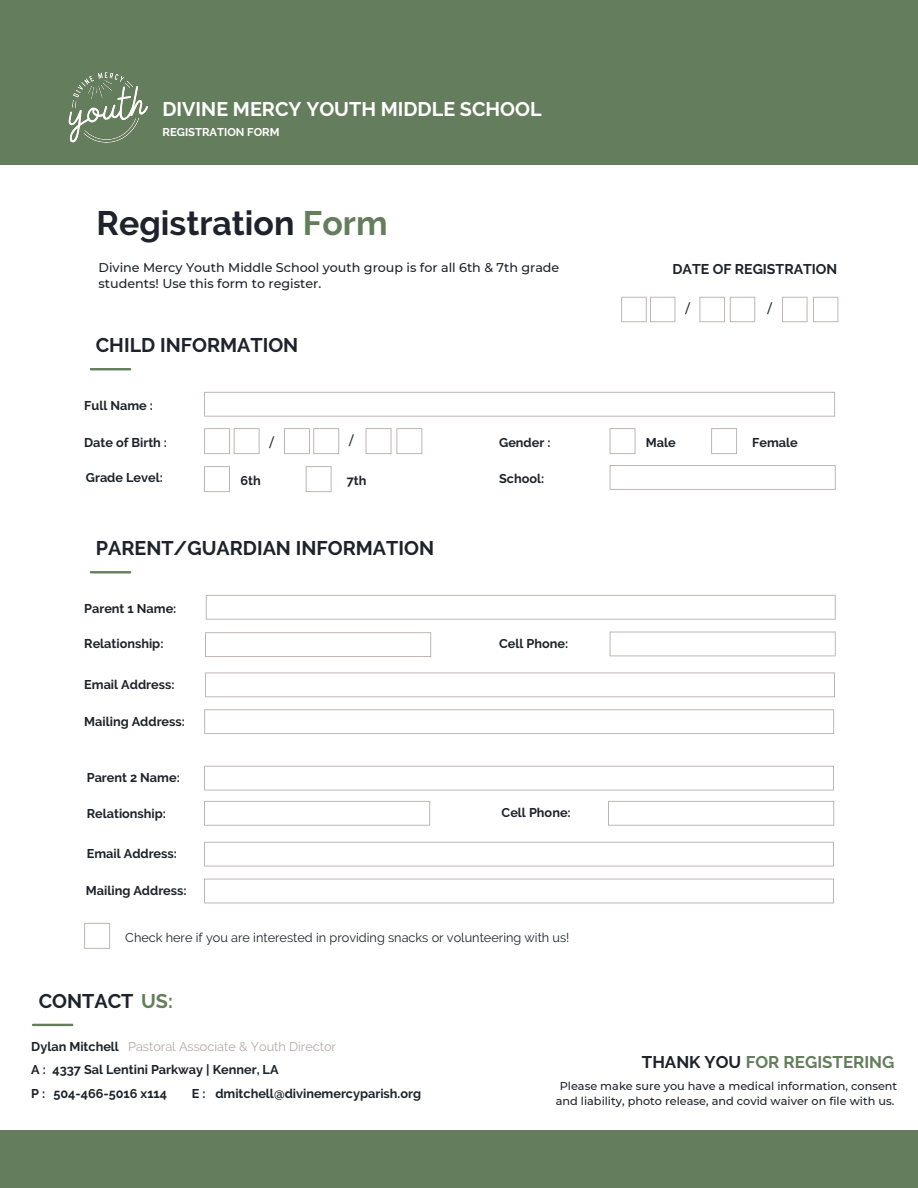
<style>
.page{position:relative;width:918px;height:1188px;background:#fff}
.page>*{position:absolute;margin:0;border:0;box-sizing:border-box;transform-origin:0 0}
.t1{font:700 33.9px "Raleway";color:#1e232b}
.t2{font:700 19.8px "Raleway";color:#1e232b}
.t3{font:700 19.8px "Raleway";color:#fff}
.t4{font:700 16.95px "Raleway";color:#647d5c}
.t5{font:700 14.1px "Raleway";color:#1e232b}
.t6{font:700 12.75px "Raleway";color:#1e232b}
.t7{font:500 12.75px/17px "Montserrat";color:#1e232b}
.t8{font:12.75px "Raleway";color:#1e232b}
.t9{font:12.75px "Raleway";color:#b2aaa8}
.t10{font:500 11.25px/15px "Montserrat";color:#1e232b;text-align:center}
.t11{font:700 11.25px "Raleway";color:#fff}
.s1{color:#647d5c}
.s2{font-weight:700;color:#1e232b}
.s3{color:#1e232b}
</style>
<div class="page">
<div style="left:0;top:0;width:918px;height:164px;background:#647d5c"></div>
<img style="left:68px;top:72px;width:80px;height:71px">
<hr style="left:91px;top:368px;width:39px;height:2px;background:#647d5c">
<svg style="left:204px;top:392px;width:631px;height:25px"></svg>
<svg style="left:610px;top:465px;width:226px;height:25px"></svg>
<svg style="left:204px;top:428px;width:56px;height:26px"></svg>
<svg style="left:284px;top:428px;width:55px;height:26px"></svg>
<svg style="left:366px;top:428px;width:56px;height:26px"></svg>
<svg style="left:621px;top:297px;width:54px;height:25px"></svg>
<svg style="left:699px;top:297px;width:56px;height:25px"></svg>
<svg style="left:782px;top:297px;width:56px;height:25px"></svg>
<svg style="left:204px;top:466px;width:26px;height:26px"></svg>
<svg style="left:306px;top:466px;width:26px;height:26px"></svg>
<svg style="left:610px;top:428px;width:25px;height:26px"></svg>
<svg style="left:711px;top:428px;width:26px;height:26px"></svg>
<hr style="left:91px;top:571px;width:39px;height:2px;background:#647d5c">
<svg style="left:206px;top:595px;width:630px;height:25px"></svg>
<svg style="left:205px;top:632px;width:226px;height:25px"></svg>
<svg style="left:610px;top:632px;width:226px;height:24px"></svg>
<svg style="left:205px;top:672px;width:630px;height:25px"></svg>
<svg style="left:204px;top:709px;width:630px;height:25px"></svg>
<svg style="left:204px;top:766px;width:630px;height:24px"></svg>
<svg style="left:204px;top:801px;width:226px;height:25px"></svg>
<svg style="left:608px;top:801px;width:226px;height:25px"></svg>
<svg style="left:204px;top:842px;width:630px;height:25px"></svg>
<svg style="left:204px;top:879px;width:630px;height:24px"></svg>
<div style="left:0;top:1130px;width:918px;height:58px;background:#647d5c"></div>
<hr style="left:33px;top:1024px;width:39px;height:2px;background:#647d5c">
<svg style="left:84px;top:923px;width:26px;height:26px"></svg>
<p class="t3" style="left:163px;top:97px;width:381px">DIVINE MERCY YOUTH MIDDLE SCHOOL</p>
<p class="t11" style="left:163px;top:125px;width:119px">REGISTRATION FORM</p>
<p class="t1" style="left:97px;top:204px;width:292px">Registration <span class="s1">Form</span></p>
<p class="t7" style="left:99px;top:258px;width:462px">Divine Mercy Youth Middle School youth group is for all 6th &amp; 7th grade students! Use this form to register.</p>
<p class="t2" style="left:96px;top:333px;width:204px">CHILD INFORMATION</p>
<p class="t5" style="left:673px;top:261px;width:166px">DATE OF REGISTRATION</p>
<p class="t7" style="left:685px;top:300px;width:6px">/</p>
<p class="t7" style="left:767px;top:300px;width:6px">/</p>
<p class="t6" style="left:84px;top:398px;width:70px">Full Name :</p>
<p class="t6" style="left:84px;top:435px;width:84px">Date of Birth :</p>
<p class="t7" style="left:269px;top:434px;width:6px">/</p>
<p class="t7" style="left:349px;top:432px;width:6px">/</p>
<p class="t6" style="left:86px;top:470px;width:79px">Grade Level:</p>
<p class="t6" style="left:240px;top:473px;width:22px">6th</p>
<p class="t6" style="left:347px;top:473px;width:21px">7th</p>
<p class="t2" style="left:96px;top:536px;width:340px">PARENT/GUARDIAN INFORMATION</p>
<p class="t6" style="left:84px;top:601px;width:94px">Parent 1 Name:</p>
<p class="t6" style="left:84px;top:636px;width:81px">Relationship:</p>
<p class="t6" style="left:84px;top:677px;width:92px">Email Address:</p>
<p class="t6" style="left:84px;top:714px;width:102px">Mailing Address:</p>
<p class="t6" style="left:87px;top:770px;width:95px">Parent 2 Name:</p>
<p class="t6" style="left:87px;top:806px;width:81px">Relationship:</p>
<p class="t6" style="left:87px;top:846px;width:92px">Email Address:</p>
<p class="t6" style="left:86px;top:883px;width:102px">Mailing Address:</p>
<p class="t6" style="left:499px;top:435px;width:53px">Gender :</p>
<p class="t6" style="left:646px;top:435px;width:31px">Male</p>
<p class="t6" style="left:752px;top:435px;width:47px">Female</p>
<p class="t6" style="left:499px;top:471px;width:47px">School:</p>
<p class="t6" style="left:499px;top:636px;width:71px">Cell Phone:</p>
<p class="t6" style="left:502px;top:805px;width:71px">Cell Phone:</p>
<p class="t8" style="left:125px;top:930px;width:446px">Check here if you are interested in providing snacks or volunteering with us!</p>
<p class="t2" style="left:39px;top:990px;width:136px">CONTACT <span class="s1">US:</span></p>
<p class="t9" style="left:31px;top:1039px;width:306px"><span class="s2">Dylan Mitchell</span> Pastoral Associate &amp; Youth Director</p>
<p class="t4" style="left:642px;top:1052px;width:254px"><span class="s3">THANK YOU</span> FOR REGISTERING</p>
<p class="t6" style="left:53px;top:1062px;width:228px">4337 Sal Lentini Parkway | Kenner, LA</p>
<p class="t6" style="left:53px;top:1086px;width:115px">504-466-5016 x114</p>
<p class="t6" style="left:192px;top:1086px;width:15px">E:</p>
<p class="t6" style="left:215px;top:1086px;width:207px">dmitchell@divinemercyparish.org</p>
<p class="t10" style="left:556px;top:1078px;width:343px">Please make sure you have a medical information, consent and liability, photo release, and covid waiver on file with us.</p>
<p class="t6" style="left:31px;top:1062px;width:16px">A:</p>
<p class="t6" style="left:31px;top:1086px;width:16px">P:</p>
</div>
